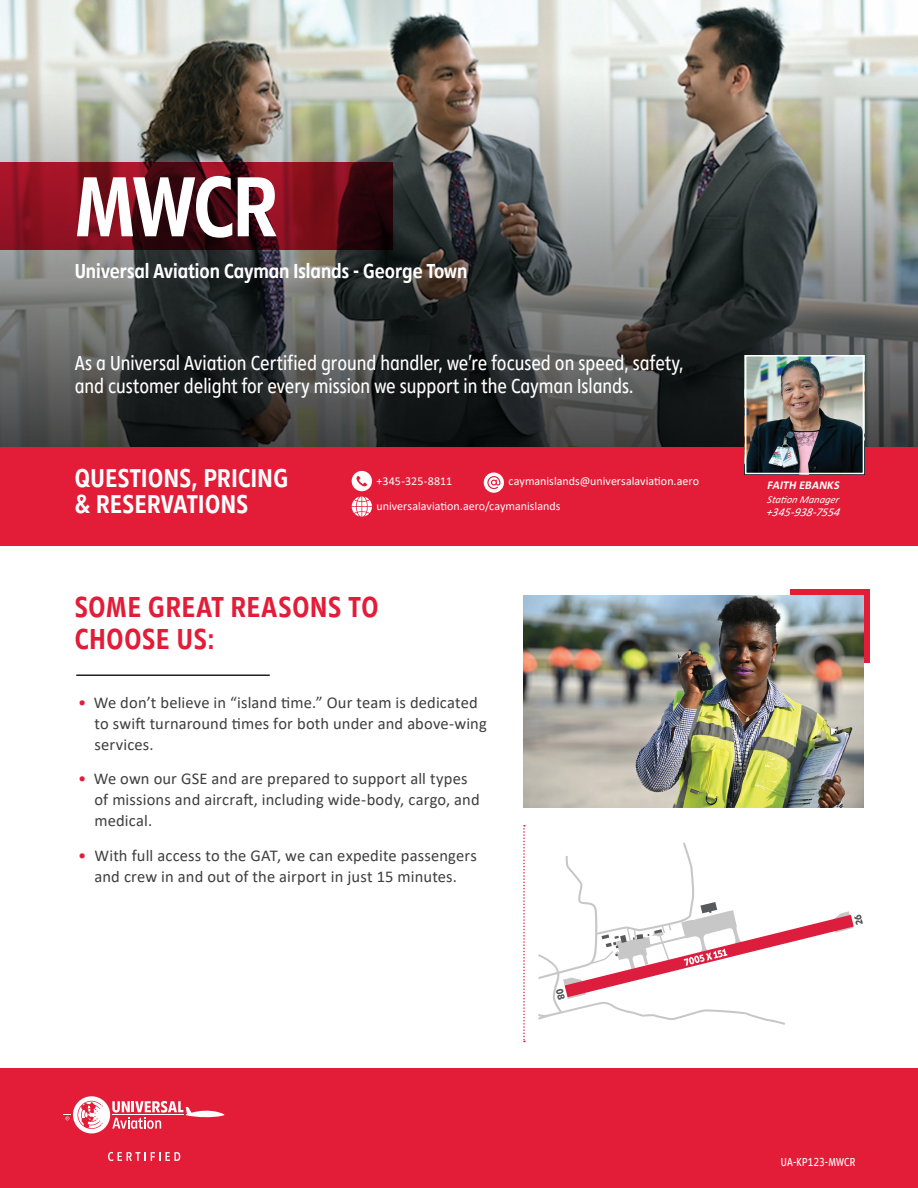
<style>
.page{position:relative;width:918px;height:1188px;background:#fff}
.page>*{position:absolute;margin:0;border:0;box-sizing:border-box;transform-origin:0 0}
.t1{font:88.35px "Diamanti Cond EF";color:#fff}
.t2{font:30px/31.5px "Diamanti Cond EF";letter-spacing:.025em;color:#e31c37}
.t3{font:26.7px/25.3px "Diamanti Cond EF";letter-spacing:.02em;color:#fff}
.t4{font:300 21px/22.5px "Diamanti Cond EF";color:#fff}
.t5{font:21px "Diamanti Cond EF";color:#fff}
.t6{font:16.5px/21px "Calibri";letter-spacing:.01em;color:#3e3e3f}
.t7{font:12px/25.5px "Calibri";color:#fff}
.t8{font:300 12px "Diamanti Cond EF";letter-spacing:.005em;color:#fff}
.t9{font:italic 12px "Calibri";color:#fff}
.t10{font:italic 700 12px "Calibri";color:#fff}
.t11{font:italic 10.5px "Calibri";color:#fff}
.s1{color:#e31d38}
</style>
<div class="page">
<div style="left:0;top:1068px;width:918px;height:120px;background:#e31c37"></div>
<div style="left:0;top:442px;width:918px;height:104px;background:#e31c37"></div>
<svg style="left:64px;top:1096px;width:160px;height:37px"></svg>
<svg style="left:108px;top:1152px;width:72px;height:9px"></svg>
<div style="left:790px;top:589px;width:80px;height:73px;background:#e31c37"></div>
<hr style="left:76px;top:674px;width:194px;height:2px;background:#231f20">
<svg style="left:523px;top:825px;width:2px;height:217px"></svg>
<img style="left:523px;top:596px;width:341px;height:212px">
<img style="left:0;top:0;width:918px;height:447px">
<svg style="left:0;top:162px;width:393px;height:88px"></svg>
<svg style="left:484px;top:472px;width:20px;height:21px"></svg>
<svg style="left:351px;top:470px;width:21px;height:47px"></svg>
<img style="left:748px;top:358px;width:113px;height:113px">
<div style="left:745px;top:355px;width:119px;height:119px;border:2px solid #fff"></div>
<svg style="left:538px;top:843px;width:247px;height:182px"></svg>
<svg style="left:556px;top:902px;width:307px;height:98px"></svg>
<h1 class="t1" style="left:75px;top:157px;width:204px">MWCR</h1>
<p class="t5" style="left:75px;top:259px;width:394px">Universal Aviation Cayman Islands - George Town</p>
<p class="t4" style="left:75px;top:352px;width:610px">As a Universal Aviation Certified ground handler, we’re focused on speed, safety, and customer delight for every mission we support in the Cayman Islands.</p>
<h3 class="t3" style="left:75px;top:466px;width:215px">QUESTIONS, PRICING &amp; RESERVATIONS</h3>
<p class="t7" style="left:377px;top:468px;width:185px">+345-325-8811 universalaviation.aero/caymanislands</p>
<p class="t7" style="left:509px;top:468px;width:192px">caymanislands@universalaviation.aero</p>
<p class="t10" style="left:767px;top:477px;width:77px">FAITH EBANKS</p>
<p class="t11" style="left:767px;top:492px;width:76px">Station Manager</p>
<p class="t9" style="left:766px;top:504px;width:78px">+345-938-7554</p>
<h2 class="t2" style="left:75px;top:592px;width:305px">SOME GREAT REASONS TO<br>CHOOSE US:</h2>
<p class="t6" style="left:94px;top:691px;width:394px;text-indent:-16px"><span class="s1">•</span> We don’t believe in “island time.” Our team is dedicated to swift turnaround times for both under and above-wing services.</p>
<p class="t6" style="left:94px;top:768px;width:387px;text-indent:-16px"><span class="s1">•</span> We own our GSE and are prepared to support all types of missions and aircraft, including wide-body, cargo, and medical.</p>
<p class="t6" style="left:78px;top:844px;width:400px;text-align:center"><span class="s1">•</span> With full access to the GAT, we can expedite passengers and crew in and out of the airport in just 15 minutes.</p>
<p class="t8" style="left:781px;top:1155px;width:76px">UA-KP123-MWCR</p>
</div>
